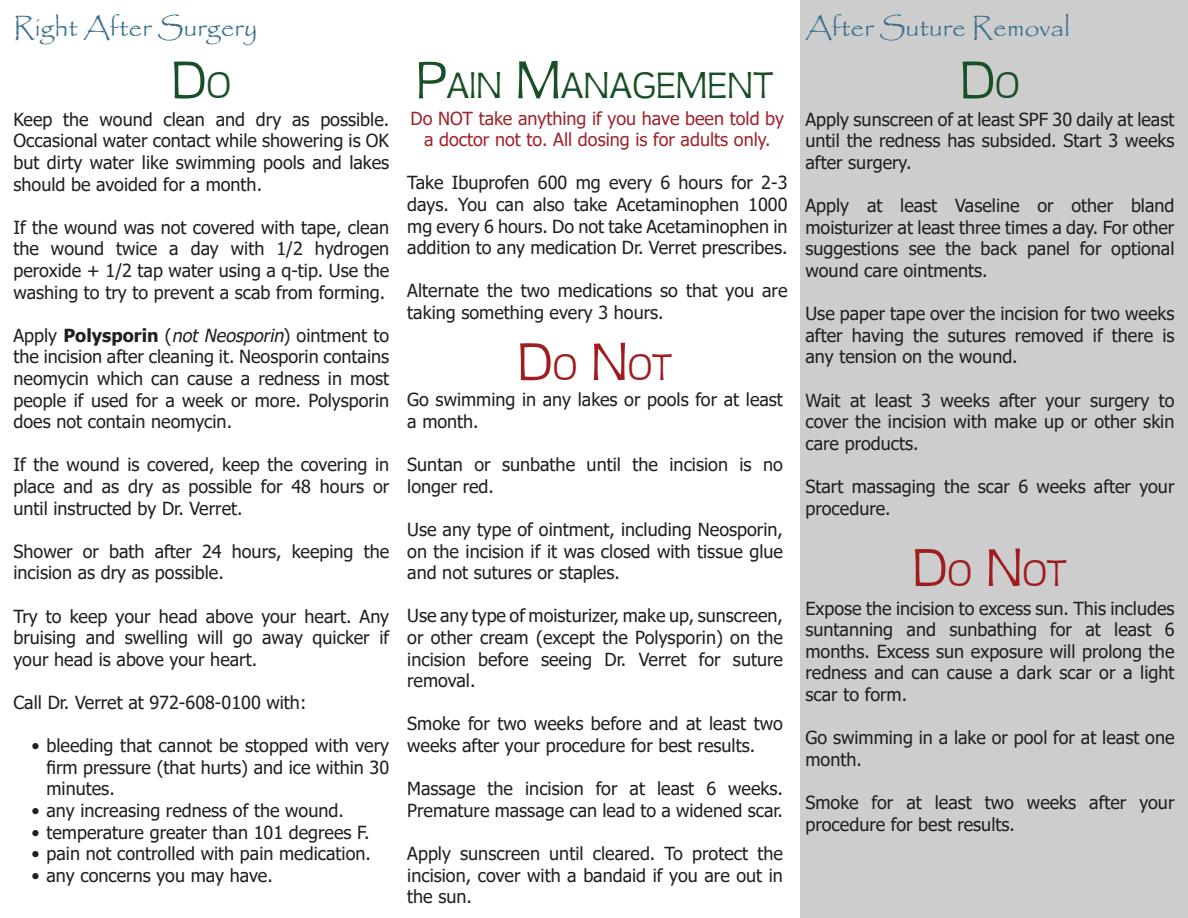
<style>
.page{position:relative;width:1188px;height:918px;background:#fff}
.page>*{position:absolute;margin:0;border:0;box-sizing:border-box;transform-origin:0 0}
.t1{font:300 54px "Teen";color:#184f26}
.t2{font:300 37.8px "Teen";color:#184f26}
.t3{font:300 37.8px "Teen";color:#9f1c1f}
.t4{font:27px "Papyrus";color:#386e8f}
.t5{font:18px/21.6px "Tahoma";color:#231f20;text-align:justify}
.t6{font:18px/21.6px "Tahoma";color:#9f252c;text-align:center}
.s1{font-size:37.8px}
.s2{font-weight:700}
.s3{font-style:italic}
.s4{font-size:54px}
</style>
<div class="page">
<div style="left:800px;top:0;width:388px;height:918px;background:#cdcdcd"></div>
<p class="t4" style="left:14px;top:10px;width:245px">Right After Surgery</p>
<p class="t1" style="left:171px;top:48px;width:61px">D<span class="s1">O</span></p>
<p class="t5" style="left:14px;top:110px;width:377px">Keep the wound clean and dry as possible.<br>Occasional water contact while showering is OK but dirty water like swimming pools and lakes should be avoided for a month.</p>
<p class="t5" style="left:14px;top:218px;width:377px">If the wound was not covered with tape, clean the wound twice a day with 1/2 hydrogen peroxide + 1/2 tap water using a q-tip. Use the washing to try to prevent a scab from forming.</p>
<p class="t5" style="left:14px;top:326px;width:377px">Apply <span class="s2">Polysporin</span> (<span class="s3">not Neosporin</span>) ointment to the incision after cleaning it. Neosporin contains neomycin which can cause a redness in most people if used for a week or more. Polysporin does not contain neomycin.</p>
<p class="t5" style="left:14px;top:455px;width:377px">If the wound is covered, keep the covering in place and as dry as possible for 48 hours or until instructed by Dr. Verret.</p>
<p class="t5" style="left:14px;top:542px;width:377px">Shower or bath after 24 hours, keeping the incision as dry as possible.</p>
<p class="t5" style="left:14px;top:606px;width:377px">Try to keep your head above your heart. Any bruising and swelling will go away quicker if your head is above your heart.</p>
<p class="t5" style="left:14px;top:693px;width:294px">Call Dr. Verret at 972-608-0100 with:</p>
<p class="t5" style="left:46px;top:736px;width:344px;text-indent:-15px">• bleeding that cannot be stopped with very firm pressure (that hurts) and ice within 30 minutes.</p>
<p class="t5" style="left:32px;top:801px;width:314px">• any increasing redness of the wound.</p>
<p class="t5" style="left:32px;top:822px;width:340px">• temperature greater than 101 degrees F.</p>
<p class="t5" style="left:32px;top:844px;width:341px">• pain not controlled with pain medication.</p>
<p class="t5" style="left:32px;top:866px;width:243px">• any concerns you may have.</p>
<p class="t2" style="left:416px;top:63px;width:359px"><span class="s4">P</span>AIN <span class="s4">M</span>ANAGEMENT</p>
<p class="t6" style="left:411px;top:108px;width:375px">Do NOT take anything if you have been told by a doctor not to. All dosing is for adults only.</p>
<p class="t5" style="left:407px;top:173px;width:382px">Take Ibuprofen 600 mg every 6 hours for 2-3 days. You can also take Acetaminophen 1000 mg every 6 hours. Do not take Acetaminophen in addition to any medication Dr. Verret prescribes.</p>
<p class="t5" style="left:407px;top:281px;width:382px">Alternate the two medications so that you are taking something every 3 hours.</p>
<p class="t3" style="left:518px;top:345px;width:157px"><span class="s4">D</span>O <span class="s4">N</span>OT</p>
<p class="t5" style="left:407px;top:390px;width:377px">Go swimming in any lakes or pools for at least a month.</p>
<p class="t5" style="left:407px;top:455px;width:377px">Suntan or sunbathe until the incision is no longer red.</p>
<p class="t5" style="left:407px;top:520px;width:377px">Use any type of ointment, including Neosporin, on the incision if it was closed with tissue glue and not sutures or staples.</p>
<p class="t5" style="left:407px;top:606px;width:377px">Use any type of moisturizer, make up, sunscreen, or other cream (except the Polysporin) on the incision before seeing Dr. Verret for suture removal.</p>
<p class="t5" style="left:407px;top:714px;width:377px">Smoke for two weeks before and at least two weeks after your procedure for best results.</p>
<p class="t5" style="left:407px;top:779px;width:377px">Massage the incision for at least 6 weeks.<br>Premature massage can lead to a widened scar.</p>
<p class="t5" style="left:407px;top:844px;width:377px">Apply sunscreen until cleared. To protect the incision, cover with a bandaid if you are out in the sun.</p>
<p class="t4" style="left:806px;top:10px;width:266px">After Suture Removal</p>
<p class="t1" style="left:960px;top:48px;width:61px">D<span class="s1">O</span></p>
<p class="t5" style="left:806px;top:110px;width:370px">Apply sunscreen of at least SPF 30 daily at least until the redness has subsided. Start 3 weeks after surgery.</p>
<p class="t5" style="left:806px;top:196px;width:371px">Apply at least Vaseline or other bland moisturizer at least three times a day. For other suggestions see the back panel for optional wound care ointments.</p>
<p class="t5" style="left:806px;top:304px;width:370px">Use paper tape over the incision for two weeks after having the sutures removed if there is any tension on the wound.</p>
<p class="t5" style="left:806px;top:390px;width:370px">Wait at least 3 weeks after your surgery to cover the incision with make up or other skin care products.</p>
<p class="t5" style="left:806px;top:477px;width:370px">Start massaging the scar 6 weeks after your procedure.</p>
<p class="t3" style="left:912px;top:551px;width:157px"><span class="s4">D</span>O <span class="s4">N</span>OT</p>
<p class="t5" style="left:806px;top:598px;width:371px">Expose the incision to excess sun. This includes suntanning and sunbathing for at least 6 months. Excess sun exposure will prolong the redness and can cause a dark scar or a light scar to form.</p>
<p class="t5" style="left:806px;top:728px;width:371px">Go swimming in a lake or pool for at least one month.</p>
<p class="t5" style="left:806px;top:793px;width:370px">Smoke for at least two weeks after your procedure for best results.</p>
</div>
